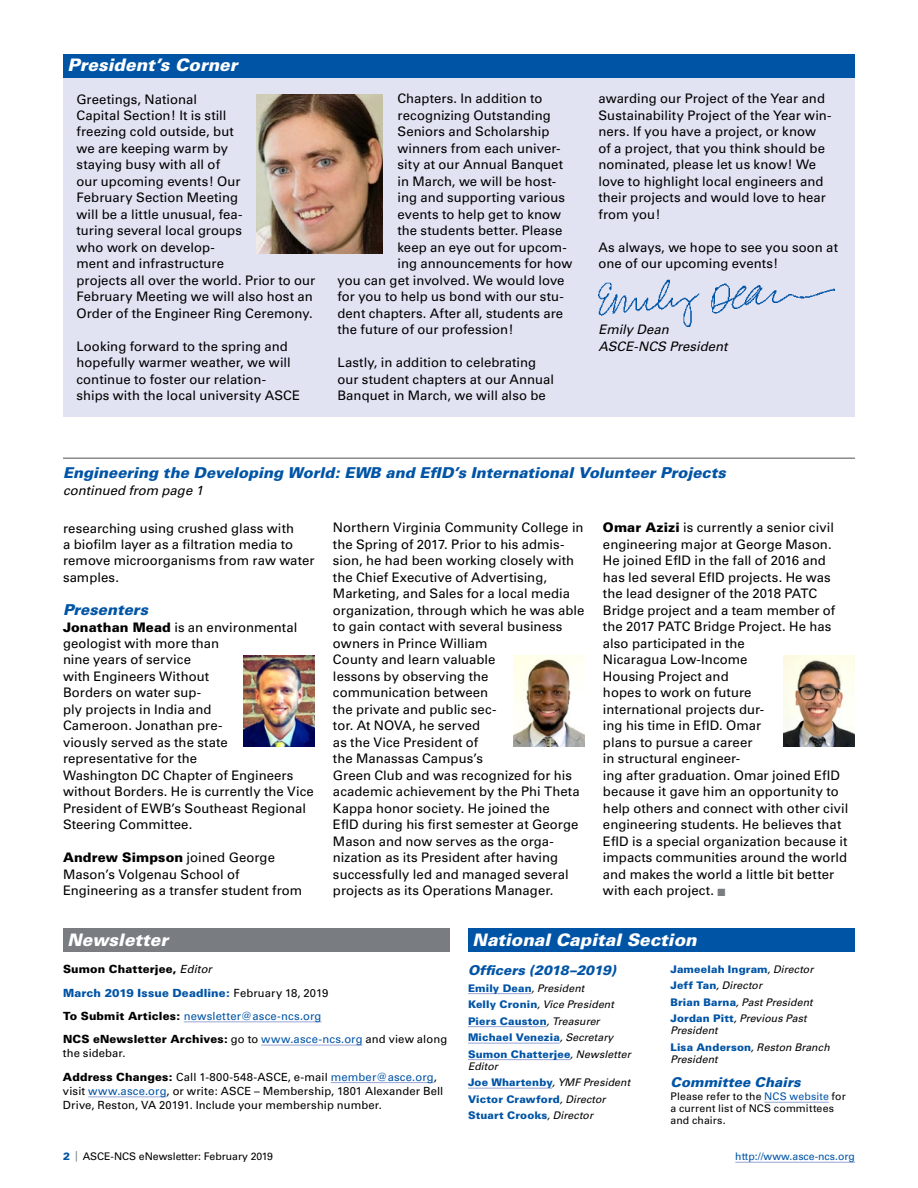
<style>
.page{position:relative;width:918px;height:1188px;background:#fff}
.page>*{position:absolute;margin:0;border:0;box-sizing:border-box;transform-origin:0 0}
.t1{font:italic 900 17.25px "Univers";color:#fff}
.t2{font:italic 900 15px "Univers";color:#0054a6}
.t3{font:italic 900 13.5px "Univers";color:#0054a6}
.t4{font:13.2px/16.5px "Univers";letter-spacing:.005em;color:#000}
.t5{font:italic 13.2px/16.5px "Univers";color:#000}
.t6{font:11.25px/23.2px "Univers";letter-spacing:.01em;color:#000}
.t7{font:900 11.25px/23.2px "Univers";letter-spacing:.01em;color:#000}
.t8{font:900 10.5px/16.5px "Univers";letter-spacing:.01em;color:#0054a6}
.t9{font:italic 10.5px/16.5px "Univers";letter-spacing:.01em;color:#000}
.t10{font:10.5px/12px "Univers";letter-spacing:.01em;color:#000}
.t11{font:10.5px "Univers";color:#0054a6}
.s1{font-weight:900}
.s2{color:#797d82}
.s3{font-weight:400;font-style:italic}
.s4{color:#0054a6}
.s5{font-weight:400}
.s6{font-weight:400;color:#0054a6}
.s7{font-weight:400;font-style:italic;color:#000}
.s8{font-weight:900;font-style:normal;color:#0054a6}
.s9{font-weight:900;color:#0054a6}
</style>
<div class="page">
<hr style="left:735px;top:1162px;width:120px;height:1px;background:#98a5d4">
<div style="left:63px;top:54px;width:792px;height:363px;background:#e1e3f3"></div>
<img style="left:598px;top:279px;width:237px;height:48px">
<div style="left:63px;top:54px;width:792px;height:24px;background:#0054a6"></div>
<img style="left:256px;top:94px;width:126px;height:160px">
<hr style="left:184px;top:1022px;width:138px;height:1px;background:#98a5d4">
<hr style="left:261px;top:1045px;width:102px;height:1px;background:#98a5d4">
<hr style="left:331px;top:1082px;width:103px;height:1px;background:#98a5d4">
<hr style="left:88px;top:1097px;width:79px;height:1px;background:#98a5d4">
<div style="left:63px;top:928px;width:387px;height:24px;background:#797d82"></div>
<hr style="left:468px;top:993px;width:63px;height:1px;background:#98a5d4">
<hr style="left:468px;top:1026px;width:78px;height:1px;background:#98a5d4">
<hr style="left:468px;top:1043px;width:92px;height:1px;background:#98a5d4">
<hr style="left:468px;top:1059px;width:102px;height:1px;background:#98a5d4">
<hr style="left:468px;top:1088px;width:84px;height:1px;background:#98a5d4">
<hr style="left:764px;top:1102px;width:65px;height:1px;background:#98a5d4">
<div style="left:468px;top:928px;width:387px;height:24px;background:#0054a6"></div>
<hr style="left:63px;top:457px;width:792px;height:2px;background:#888a8c">
<img style="left:243px;top:656px;width:72px;height:91px">
<img style="left:513px;top:656px;width:72px;height:91px">
<img style="left:783px;top:656px;width:72px;height:91px">
<h1 class="t1" style="left:68px;top:54px;width:172px">President’s Corner</h1>
<p class="t4" style="left:76px;top:91px;width:240px">Greetings, National<br>Capital Section! It is still<br>freezing cold outside, but<br>we are keeping warm by<br>staying busy with all of<br>our upcoming events! Our<br>February Section Meeting<br>will be a little unusual, fea-<br>turing several local groups<br>who work on develop-<br>ment and infrastructure<br>projects all over the world. Prior to our<br>February Meeting we will also host an<br>Order of the Engineer Ring Ceremony.</p>
<p class="t4" style="left:76px;top:338px;width:225px">Looking forward to the spring and hopefully warmer weather, we will continue to foster our relation&shy;ships with the local university ASCE</p>
<p class="t4" style="left:397px;top:91px;width:147px">Chapters. In addition to</p>
<p class="t4" style="left:397px;top:107px;width:155px">recognizing Outstanding</p>
<p class="t4" style="left:397px;top:124px;width:153px">Seniors and Scholarship</p>
<p class="t4" style="left:397px;top:140px;width:165px">winners from each univer-</p>
<p class="t4" style="left:397px;top:157px;width:167px">sity at our Annual Banquet</p>
<p class="t4" style="left:397px;top:173px;width:160px">in March, we will be host-</p>
<p class="t4" style="left:397px;top:190px;width:169px">ing and supporting various</p>
<p class="t4" style="left:397px;top:206px;width:165px">events to help get to know</p>
<p class="t4" style="left:397px;top:223px;width:166px">the students better. Please</p>
<p class="t4" style="left:397px;top:239px;width:171px">keep an eye out for upcom-</p>
<p class="t4" style="left:397px;top:256px;width:176px">ing announcements for how</p>
<p class="t4" style="left:338px;top:272px;width:229px">you can get involved. We would love</p>
<p class="t4" style="left:338px;top:289px;width:228px">for you to help us bond with our stu-</p>
<p class="t4" style="left:338px;top:305px;width:227px">dent chapters. After all, students are</p>
<p class="t4" style="left:338px;top:322px;width:177px">the future of our profession!</p>
<p class="t4" style="left:338px;top:355px;width:218px">Lastly, in addition to celebrating our student chapters at our Annual<br>Banquet in March, we will also be</p>
<p class="t4" style="left:599px;top:91px;width:235px">awarding our Project of the Year and<br>Sustainability Project of the Year win&shy;ners. If you have a project, or know of a project, that you think should be nominated, please let us know! We love to highlight local engineers and their projects and would love to hear from you!</p>
<p class="t4" style="left:599px;top:239px;width:241px">As always, we hope to see you soon at one of our upcoming events!</p>
<p class="t5" style="left:599px;top:322px;width:131px">Emily Dean<br>ASCE-NCS President</p>
<p class="t2" style="left:63px;top:464px;width:664px">Engineering the Developing World: EWB and EfID’s International Volunteer Projects</p>
<p class="t5" style="left:63px;top:482px;width:142px">continued from page 1</p>
<p class="t4" style="left:63px;top:520px;width:253px">researching using crushed glass with<br>a biofilm layer as a filtration media to remove microorganisms from raw water samples.</p>
<p class="t2" style="left:63px;top:600px;width:87px">Presenters</p>
<p class="t4" style="left:63px;top:619px;width:252px"><span class="s1">Jonathan Mead</span> is an environmental geologist with more than<br>nine years of service<br>with Engineers Without<br>Borders on water sup-<br>ply projects in India and<br>Cameroon. Jonathan pre-<br>viously served as the state representative for the<br>Washington DC Chapter of Engineers without Borders. He is currently the Vice<br>President of EWB’s Southeast Regional<br>Steering Committee.</p>
<p class="t4" style="left:63px;top:850px;width:241px"><span class="s1">Andrew Simpson</span> joined George<br>Mason’s Volgenau School of<br>Engineering as a transfer student from</p>
<h1 class="t1" style="left:68px;top:929px;width:102px">Newsletter</h1>
<p class="t4" style="left:333px;top:520px;width:253px">Northern Virginia Community College in the Spring of 2017. Prior to his admis&shy;sion, he had been working closely with the Chief Executive of Advertising,<br>Marketing, and Sales for a local media organization, through which he was able to gain contact with several business owners in Prince William<br>County and learn valuable<br>lessons by observing the communication between<br>the private and public sec-<br>tor. At NOVA, he served<br>as the Vice President of<br>the Manassas Campus’s<br>Green Club and was recognized for his academic achievement by the Phi Theta<br>Kappa honor society. He joined the<br>EfID during his first semester at George<br>Mason and now serves as the orga&shy;nization as its President after having successfully led and managed several projects as its Operations Manager.</p>
<p class="t4" style="left:603px;top:520px;width:247px"><span class="s1">Omar Azizi</span> is currently a senior civil engineering major at George Mason.<br>He joined EfID in the fall of 2016 and has led several EfID projects. He was the lead designer of the 2018 PATC<br>Bridge project and a team member of the 2017 PATC Bridge Project. He has also participated in the<br>Nicaragua Low-Income<br>Housing Project and<br>hopes to work on future<br>international projects dur-<br>ing his time in EfID. Omar<br>plans to pursue a career<br>in structural engineer-<br>ing after graduation. Omar joined EfID because it gave him an opportunity to help others and connect with other civil engineering students. He believes that<br>EfID is a special organization because it impacts communities around the world and makes the world a little bit better with each project. <span class="s2">■</span></p>
<h1 class="t1" style="left:472px;top:929px;width:226px">National Capital Section</h1>
<p class="t7" style="left:63px;top:958px;width:386px">Sumon Chatterjee, <span class="s3">Editor<br></span><span class="s4">March 2019 Issue Deadline:</span> <span class="s5">February 18, 2019<br></span>To Submit Articles: <span class="s6">newsletter@asce-ncs.org<br></span>NCS eNewsletter Archives: <span class="s5">go to</span> <span class="s6">www.asce-ncs.org</span> <span class="s5">and view along</span></p>
<p class="t6" style="left:63px;top:1042px;width:375px">the sidebar.<br><span class="s1">Address Changes:</span> Call 1-800-548-ASCE, e-mail <span class="s4">member@asce.org</span>,</p>
<p class="t6" style="left:63px;top:1084px;width:382px;line-height:14.2px">visit <span class="s4">www.asce.org</span>, or write: ASCE – Membership, 1801 Alexander Bell<br>Drive, Reston, VA 20191. Include your membership number.</p>
<p class="t3" style="left:468px;top:962px;width:150px">Officers (2018–2019)</p>
<p class="t8" style="left:468px;top:980px;width:164px">Emily Dean<span class="s7">, President<br></span>Kelly Cronin<span class="s7">, Vice President<br></span>Piers Causton<span class="s7">, Treasurer<br></span>Michael Venezia<span class="s7">, Secretary<br></span>Sumon Chatterjee<span class="s7">, Newsletter</span></p>
<p class="t8" style="left:468px;top:1058px;width:164px"><span class="s7">Editor<br></span>Joe Whartenby<span class="s7">, YMF President<br></span>Victor Crawford<span class="s7">, Director<br></span>Stuart Crooks<span class="s7">, Director</span></p>
<p class="t9" style="left:670px;top:961px;width:145px"><span class="s8">Jameelah Ingram</span>, Director<br><span class="s8">Jeff Tan</span>, Director<br><span class="s8">Brian Barna</span>, Past President<br><span class="s8">Jordan Pitt</span>, Previous Past</p>
<p class="t9" style="left:670px;top:1022px;width:161px">President<br><span class="s8">Lisa Anderson</span>, Reston Branch</p>
<p class="t9" style="left:670px;top:1051px;width:49px">President</p>
<p class="t3" style="left:670px;top:1074px;width:132px">Committee Chairs</p>
<p class="t10" style="left:670px;top:1091px;width:177px">Please refer to the <span class="s4">NCS website</span> for a current list of NCS committees and chairs.</p>
<p class="t10" style="left:63px;top:1151px;width:211px"><span class="s9">2</span> <span class="s2">|</span> ASCE-NCS eNewsletter: February 2019</p>
<p class="t11" style="left:735px;top:1150px;width:121px">http://www.asce-ncs.org</p>
</div>
